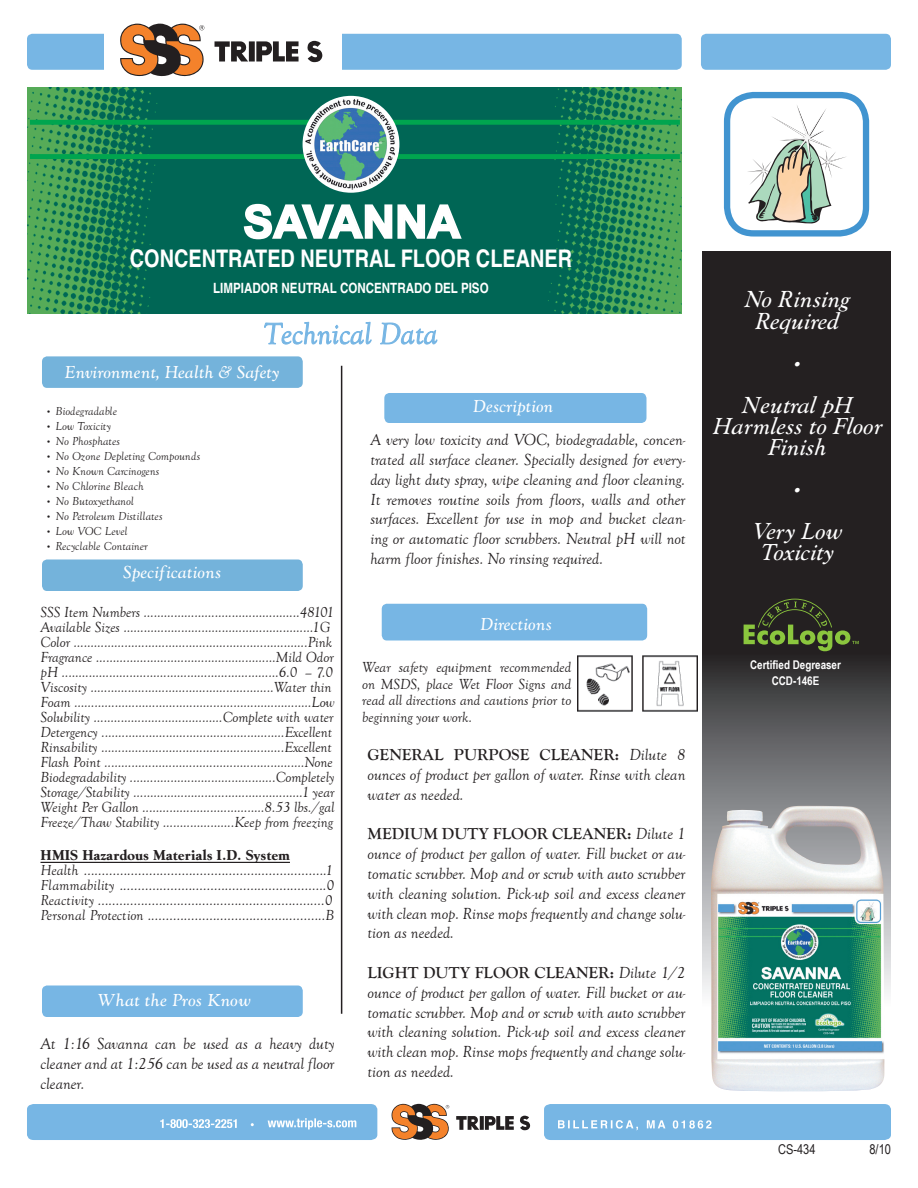
<style>
.page{position:relative;width:918px;height:1188px;background:#fff}
.page>*{position:absolute;margin:0;border:0;box-sizing:border-box;transform-origin:0 0}
.t1{font:700 45.3px "Arial";color:#fff}
.t2{font:700 condensed 24.3px "Helvetica";color:#fff}
.t3{font:italic 24px/42px "Goudy Catalogue Italic DTC";color:#fff;text-align:center}
.t4{font:18px "Goudy Catalogue Italic DTC";color:#fff}
.t5{font:italic 16.5px/19.8px "Goudy Old Style T";color:#231f20;text-align:justify}
.t6{font:italic 15px/15px "Goudy Old Style T";color:#231f20}
.t7{font:15px/15px "Goudy Old Style Regular Italic DTC";color:#231f20}
.t8{font:15px "Goudy Bold DTC";letter-spacing:.01em;color:#231f20}
.t9{font:700 condensed 14.1px "Helvetica";color:#fff}
.t10{font:13.5px "Arial Narrow";color:#231f20}
.t11{font:12px "Goudy Old Style Regular Italic DTC";color:#231f20}
.t12{font:700 12px/16.2px "Arial Narrow";color:#fff;text-align:center}
.t13{font:3.6px "Helvetica";color:#fff}
.s1{font-family:"Goudy Old Style T";font-style:italic}
.s2{font-weight:700;font-style:normal}
</style>
<div class="page">
<div style="left:27px;top:34px;width:655px;height:36px;background:#77b6e4;border-radius:5px"></div>
<div style="left:105px;top:18px;width:237px;height:67px;background:#fff"></div>
<svg style="left:215px;top:41px;width:107px;height:21px"></svg>
<svg style="left:120px;top:24px;width:84px;height:53px"></svg>
<img style="left:27px;top:87px;width:654px;height:227px">
<svg style="left:456px;top:1116px;width:74px;height:14px"></svg>
<svg style="left:392px;top:1104px;width:57px;height:36px"></svg>
<div style="left:382px;top:604px;width:265px;height:37px;background:#77b6e4;border-radius:5px"></div>
<svg style="left:702px;top:251px;width:189px;height:823px;background:#3a3738"></svg>
<div style="left:544px;top:1104px;width:347px;height:36px;background:#77b6e4"></div>
<hr style="left:341px;top:366px;width:1px;height:648px;background:#231f20">
<svg style="left:27px;top:1104px;width:350px;height:36px;background:#7ebae5"></svg>
<div style="left:42px;top:560px;width:261px;height:31px;background:#74b3db;border-radius:5px"></div>
<div style="left:31px;top:119px;width:648px;height:6px;border:2px solid #00a54f"></div>
<div style="left:31px;top:154px;width:648px;height:6px;border:2px solid #00a54f"></div>
<hr style="left:40px;top:862px;width:250px;height:1px;background:#231f20">
<svg style="left:264px;top:321px;width:173px;height:24px"></svg>
<div style="left:701px;top:34px;width:190px;height:36px;background:#77b6e4;border-radius:5px"></div>
<div style="left:303px;top:96px;width:96px;height:97px;background:#fff;border-radius:50%"></div>
<img style="left:304px;top:98px;width:92px;height:92px">
<svg style="left:379px;top:142px;width:5px;height:4px"></svg>
<div style="left:714px;top:70px;width:187px;height:174px;border:2px solid #fff;border-radius:37px"></div>
<div style="left:724px;top:92px;width:145px;height:145px;border:6px solid #4194d0;border-radius:26px"></div>
<svg style="left:748px;top:105px;width:98px;height:119px"></svg>
<svg style="left:243px;top:203px;width:220px;height:37px;background:#438e81"></svg>
<div style="left:42px;top:986px;width:261px;height:31px;background:#77b6e4;border-radius:5px"></div>
<svg style="left:744px;top:599px;width:115px;height:52px;background:#3a4427"></svg>
<img style="left:711px;top:806px;width:173px;height:286px">
<div style="left:384px;top:393px;width:262px;height:30px;background:#77b6e4;border-radius:5px"></div>
<img style="left:577px;top:656px;width:120px;height:56px">
<div style="left:42px;top:356px;width:261px;height:32px;background:#74b3db;border-radius:5px"></div>
<p class="t13" style="left:380px;top:141px;width:4px">®</p>
<h1 class="t1" style="left:243px;top:192px;width:219px">SAVANNA</h1>
<h2 class="t2" style="left:130px;top:244px;width:444px">CONCENTRATED NEUTRAL FLOOR CLEANER</h2>
<p class="t9" style="left:213px;top:280px;width:41px">LIMPIADOR</p>
<p class="t9" style="left:282px;top:280px;width:9px">NEUTRAL</p>
<p class="t9" style="left:340px;top:280px;width:10px">CONCENTRADO</p>
<p class="t9" style="left:435px;top:280px;width:9px">DEL</p>
<p class="t9" style="left:461px;top:280px;width:28px">PISO</p>
<p class="t4" style="left:65px;top:362px;width:216px">Environment, Health &amp; Safety</p>
<p class="t11" style="left:45px;top:405px;width:73px">• Biodegradable</p>
<p class="t11" style="left:45px;top:420px;width:67px">• Low Toxicity</p>
<p class="t11" style="left:45px;top:435px;width:76px">• No Phosphates</p>
<p class="t11" style="left:45px;top:450px;width:157px">• No Ozone Depleting Compounds</p>
<p class="t11" style="left:45px;top:465px;width:116px">• No Known Carcinogens</p>
<p class="t11" style="left:45px;top:480px;width:100px">• No Chlorine Bleach</p>
<p class="t11" style="left:45px;top:495px;width:90px">• No Butoxyethanol</p>
<p class="t11" style="left:45px;top:510px;width:119px">• No Petroleum Distillates</p>
<p class="t11" style="left:45px;top:525px;width:84px">• Low VOC Level</p>
<p class="t11" style="left:45px;top:540px;width:104px">• Recyclable Container</p>
<p class="t4" style="left:123px;top:562px;width:100px">Specifications</p>
<p class="t6" style="left:40px;top:605px;width:296px">SSS Item Numbers ..............................................48101<br>Available Sizes ........................................................1G Color .....................................................................Pink Fragrance .....................................................Mild Odor pH ................................................................6.0 – 7.0<br>Viscosity ......................................................Water thin Foam ......................................................................Low Solubility ......................................Complete with water Detergency ......................................................Excellent Rinsability ......................................................Excellent Flash Point ...........................................................None Biodegradability ...........................................Completely Storage/Stability ..................................................1 year Weight Per Gallon ....................................8.53 lbs./gal Freeze/Thaw Stability .....................Keep from freezing</p>
<p class="t8" style="left:40px;top:847px;width:251px">HMIS Hazardous Materials I.D. System</p>
<p class="t7" style="left:40px;top:863px;width:295px">Health ...................................................................1<br>Flammability .........................................................0<br>Reactivity ...............................................................0<br>Personal Protection .................................................<span class="s1">B</span></p>
<p class="t4" style="left:97px;top:990px;width:155px">What the Pros Know</p>
<p class="t5" style="left:40px;top:1034px;width:296px">At 1:16 Savanna can be used as a heavy duty cleaner and at 1:256 can be used as a neutral floor cleaner.</p>
<p class="t4" style="left:473px;top:396px;width:81px">Description</p>
<p class="t5" style="left:371px;top:430px;width:316px">A very low toxicity and VOC, biodegradable, concen&shy;trated all surface cleaner. Specially designed for every&shy;day light duty spray, wipe cleaning and floor cleaning.<br>It removes routine soils from floors, walls and other surfaces. Excellent for use in mop and bucket clean&shy;ing or automatic floor scrubbers. Neutral pH will not harm floor finishes. No rinsing required.</p>
<p class="t4" style="left:481px;top:614px;width:73px">Directions</p>
<p class="t6" style="left:362px;top:659px;width:211px;line-height:16.5px;text-align:justify">Wear safety equipment recommended on MSDS, place Wet Floor Signs and read all directions and cautions prior to beginning your work.</p>
<p class="t5" style="left:368px;top:745px;width:319px"><span class="s2">GENERAL PURPOSE CLEANER:</span> Dilute 8 ounces of product per gallon of water. Rinse with clean water as needed.</p>
<p class="t5" style="left:368px;top:825px;width:319px"><span class="s2">MEDIUM DUTY FLOOR CLEANER:</span> Dilute 1 ounce of product per gallon of water. Fill bucket or au&shy;tomatic scrubber. Mop and or scrub with auto scrubber with cleaning solution. Pick-up soil and excess cleaner with clean mop. Rinse mops frequently and change solu&shy;tion as needed.</p>
<p class="t5" style="left:368px;top:963px;width:319px"><span class="s2">LIGHT DUTY FLOOR CLEANER:</span> Dilute 1/2 ounce of product per gallon of water. Fill bucket or au&shy;tomatic scrubber. Mop and or scrub with auto scrubber with cleaning solution. Pick-up soil and excess cleaner with clean mop. Rinse mops frequently and change solu&shy;tion as needed.</p>
<h3 class="t3" style="left:744px;top:288px;width:107px;line-height:22.5px">No Rinsing<br>Required</h3>
<h3 class="t3" style="left:741px;top:343px;width:117px">•<br>Neutral pH</h3>
<h3 class="t3" style="left:712px;top:416px;width:175px;line-height:21px">Harmless to Floor<br>Finish</h3>
<h3 class="t3" style="left:752px;top:469px;width:96px">•<br>Very Low</h3>
<h3 class="t3" style="left:760px;top:532px;width:79px">Toxicity</h3>
<p class="t12" style="left:750px;top:656px;width:92px">Certified Degreaser<br>CCD-146E</p>
<p class="t10" style="left:778px;top:1139px;width:39px">CS-434</p>
<p class="t10" style="left:869px;top:1139px;width:23px">8/10</p>
</div>
